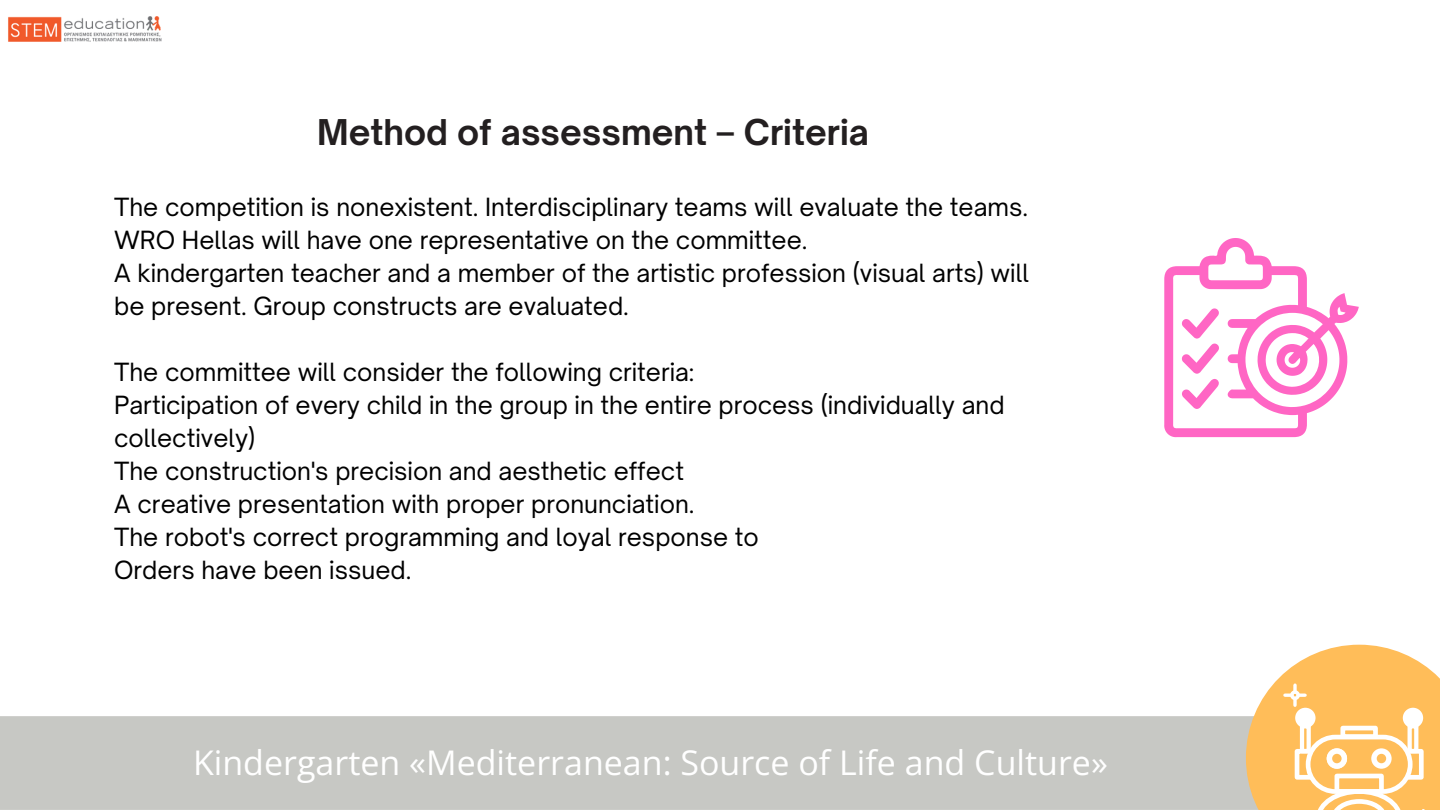
<style>
.page{position:relative;width:1440px;height:810px;background:#fff}
.page>*{position:absolute;margin:0;border:0;box-sizing:border-box;transform-origin:0 0}
.t1{font:34px "Open Sans";color:#fff}
.t2{font:700 34px "Open Sauce One";color:#231f20}
.t3{font:24px/33px "Open Sauce One";color:#000}
</style>
<div class="page">
<img style="left:8px;top:16px;width:154px;height:26px">
<div style="left:0;top:716px;width:1246px;height:94px;background:#c7c8c4"></div>
<svg style="left:1246px;top:645px;width:194px;height:165px"></svg>
<div style="left:1327px;top:748px;width:20px;height:21px;background:#fff;border-radius:50%"></div>
<div style="left:1332px;top:754px;width:10px;height:9px;background:#ffbd59;border-radius:50%"></div>
<svg style="left:1371px;top:748px;width:21px;height:21px"></svg>
<div style="left:1403px;top:708px;width:20px;height:20px;background:#fff;border-radius:50%"></div>
<div style="left:1295px;top:708px;width:21px;height:20px;background:#fff;border-radius:50%"></div>
<div style="left:1377px;top:754px;width:9px;height:9px;background:#ffbd59;border-radius:50%"></div>
<div style="left:1408px;top:724px;width:10px;height:29px;border:4px solid #fff"></div>
<div style="left:1300px;top:724px;width:11px;height:29px;border:4px solid #fff"></div>
<div style="left:1340px;top:726px;width:38px;height:13px;border:5px solid #fff"></div>
<svg style="left:1164px;top:238px;width:195px;height:199px"></svg>
<p class="t2" style="left:317px;top:111px;width:553px">Method of assessment – Criteria</p>
<p class="t3" style="left:114px;top:190px;width:916px">The competition is nonexistent. Interdisciplinary teams will evaluate the teams.</p>
<p class="t3" style="left:114px;top:223px;width:695px">WRO Hellas will have one representative on the committee.</p>
<p class="t3" style="left:114px;top:256px;width:916px">A kindergarten teacher and a member of the artistic profession (visual arts) will be present. Group constructs are evaluated.</p>
<p class="t3" style="left:114px;top:355px;width:581px">The committee will consider the following criteria:</p>
<p class="t3" style="left:114px;top:388px;width:892px">Participation of every child in the group in the entire process (individually and collectively)</p>
<p class="t3" style="left:114px;top:454px;width:571px">The construction's precision and aesthetic effect</p>
<p class="t3" style="left:114px;top:487px;width:582px">A creative presentation with proper pronunciation.</p>
<p class="t3" style="left:114px;top:520px;width:646px">The robot's correct programming and loyal response to</p>
<p class="t3" style="left:114px;top:553px;width:299px">Orders have been issued.</p>
<p class="t1" style="left:193px;top:739px;width:916px">Kindergarten «Mediterranean: Source of Life and Culture»</p>
</div>
